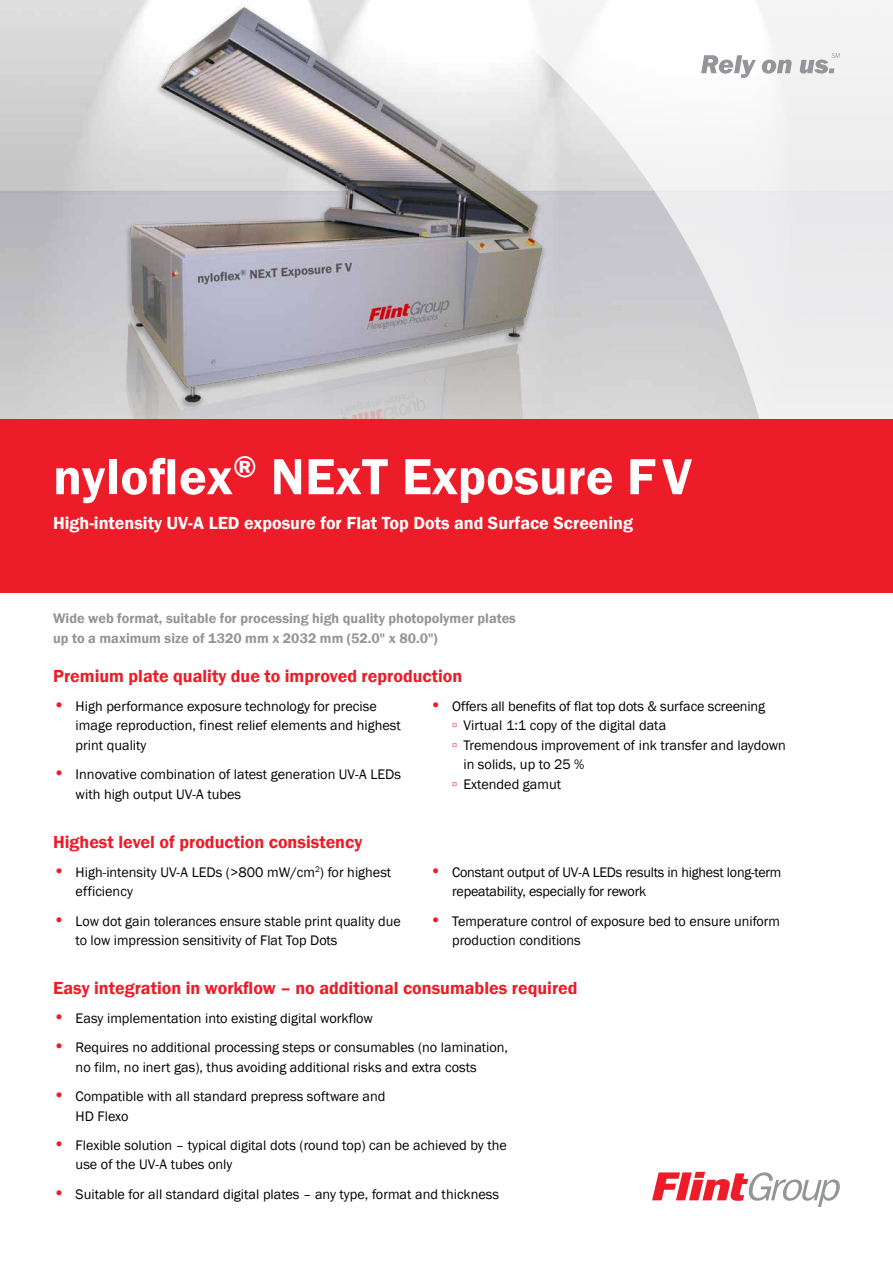
<style>
.page{position:relative;width:893px;height:1263px;background:#fff}
.page>*{position:absolute;margin:0;border:0;box-sizing:border-box;transform-origin:0 0}
.t1{font:600 52.5px "Franklin Gothic";color:#fff}
.t2{font:600 18px "Franklin Gothic";color:#ed1c29}
.t3{font:600 18px "Franklin Gothic";color:#fff}
.t4{font:14.25px/19.5px "Franklin Gothic";color:#000}
.t5{font:600 14.25px/19.5px "Franklin Gothic";color:#939598}
.s1{font-size:18px;color:#ed1c29}
.s2{font-weight:600;color:#ed1c29}
</style>
<div class="page">
<img style="left:22px;top:0;width:429px;height:418px">
<svg style="left:451px;top:0;width:442px;height:418px"></svg>
<svg style="left:701px;top:55px;width:55px;height:23px"></svg>
<svg style="left:762px;top:60px;width:30px;height:14px"></svg>
<svg style="left:800px;top:53px;width:40px;height:21px"></svg>
<div style="left:0;top:419px;width:893px;height:173px;background:#ed1c29"></div>
<svg style="left:652px;top:1172px;width:188px;height:35px"></svg>
<h1 class="t1" style="left:53px;top:444px;width:640px">nyloflex<sup>®</sup> NExT Exposure FV</h1>
<p class="t3" style="left:53px;top:512px;width:581px">High-intensity UV-A LED exposure for Flat Top Dots and Surface Screening</p>
<p class="t5" style="left:53px;top:609px;width:464px">Wide web format, suitable for processing high quality photopolymer plates up to a maximum size of 1320 mm x 2032 mm (52.0" x 80.0")</p>
<p class="t2" style="left:53px;top:665px;width:411px">Premium plate quality due to improved reproduction</p>
<p class="t4" style="left:430px;top:697px;width:337px"><span class="s1">•</span> Offers all benefits of flat top dots &amp; surface screening</p>
<p class="t4" style="left:452px;top:716px;width:216px"><span class="s2">▫</span> Virtual 1:1 copy of the digital data</p>
<p class="t4" style="left:452px;top:736px;width:335px"><span class="s2">▫</span> Tremendous improvement of ink transfer and laydown</p>
<p class="t4" style="left:463px;top:755px;width:123px">in solids, up to 25 %</p>
<p class="t4" style="left:452px;top:775px;width:110px"><span class="s2">▫</span> Extended gamut</p>
<p class="t4" style="left:76px;top:697px;width:327px;text-indent:-23px"><span class="s1">•</span> High performance exposure technology for precise image reproduction, finest relief elements and highest print quality</p>
<p class="t4" style="left:76px;top:765px;width:327px;text-indent:-23px"><span class="s1">•</span> Innovative combination of latest generation UV-A LEDs with high output UV-A tubes</p>
<p class="t2" style="left:53px;top:830px;width:311px">Highest level of production consistency</p>
<p class="t4" style="left:76px;top:862px;width:317px;text-indent:-23px"><span class="s1">•</span> High-intensity UV-A LEDs (&gt;800 mW/cm<sup>2</sup>) for highest efficiency</p>
<p class="t4" style="left:76px;top:911px;width:327px;text-indent:-23px"><span class="s1">•</span> Low dot gain tolerances ensure stable print quality due to low impression sensitivity of Flat Top Dots</p>
<p class="t4" style="left:452px;top:862px;width:331px;text-indent:-23px"><span class="s1">•</span> Constant output of UV-A LEDs results in highest long-term repeatability, especially for rework</p>
<p class="t4" style="left:452px;top:911px;width:329px;text-indent:-23px"><span class="s1">•</span> Temperature control of exposure bed to ensure uniform production conditions</p>
<p class="t2" style="left:53px;top:977px;width:526px">Easy integration in workflow – no additional consumables required</p>
<p class="t4" style="left:53px;top:1009px;width:321px"><span class="s1">•</span> Easy implementation into existing digital workflow</p>
<p class="t4" style="left:76px;top:1038px;width:434px;text-indent:-23px"><span class="s1">•</span> Requires no additional processing steps or consumables (no lamination, no film, no inert gas), thus avoiding additional risks and extra costs</p>
<p class="t4" style="left:76px;top:1087px;width:311px;text-indent:-23px"><span class="s1">•</span> Compatible with all standard prepress software and<br>HD Flexo</p>
<p class="t4" style="left:76px;top:1135px;width:433px;text-indent:-23px"><span class="s1">•</span> Flexible solution – typical digital dots (round top) can be achieved by the use of the UV-A tubes only</p>
<p class="t4" style="left:53px;top:1184px;width:447px"><span class="s1">•</span> Suitable for all standard digital plates – any type, format and thickness</p>
</div>
